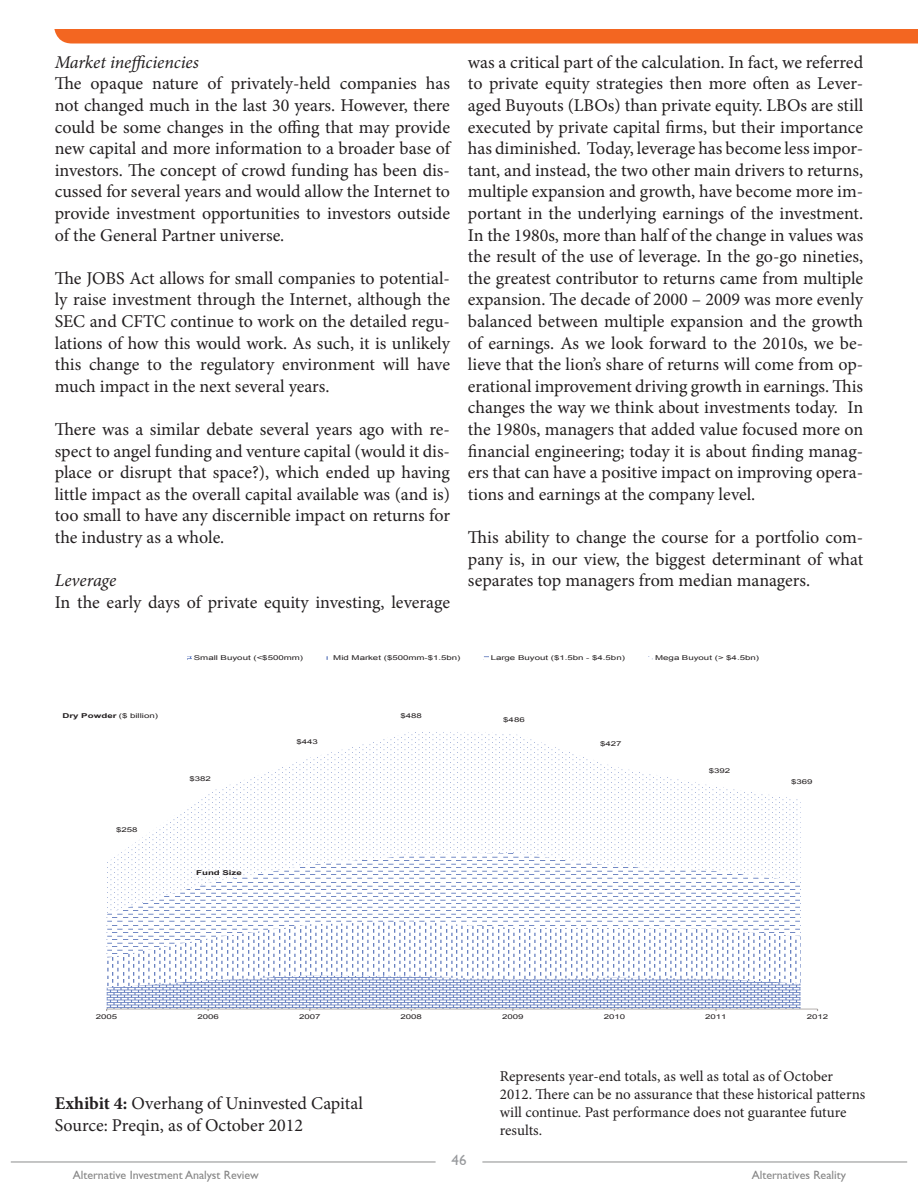
<style>
.page{position:relative;width:918px;height:1188px;background:#fff}
.page>*{position:absolute;margin:0;border:0;box-sizing:border-box;transform-origin:0 0}
.t1{font:18px/21.6px "Minion Pro";letter-spacing:-.005em;color:#231f20;text-align:justify}
.t2{font:italic 18px "Minion Pro";letter-spacing:-.005em;color:#231f20}
.t3{font:15px/18px "Minion Pro";color:#231f20}
.t4{font:15px "Gill Sans";color:#989a9d}
.t5{font:12px "Gill Sans";color:#858585}
.t6{font:6.6px "Arial";letter-spacing:-.005em;color:#231f20;scale:1.46 1}
.t7{font:700 6.6px "Arial";letter-spacing:.005em;color:#231f20;scale:1.46 1}
.s1{font-weight:700}
</style>
<div class="page">
<hr style="left:11px;top:1161px;width:425px;height:2px;background:#b2b3b3">
<hr style="left:482px;top:1161px;width:425px;height:2px;background:#b2b3b3">
<svg style="left:54px;top:29px;width:864px;height:15px;background:#f36c29"></svg>
<svg style="left:107px;top:958px;width:694px;height:17px"></svg>
<svg style="left:107px;top:914px;width:694px;height:44px"></svg>
<svg style="left:107px;top:732px;width:694px;height:182px"></svg>
<hr style="left:107px;top:1009px;width:711px;height:1px;background:#a29d9b">
<svg style="left:106px;top:975px;width:695px;height:36px"></svg>
<svg style="left:187px;top:656px;width:5px;height:4px"></svg>
<p class="t2" style="left:55px;top:50px;width:146px">Market inefficiencies</p>
<p class="t1" style="left:55px;top:73px;width:397px">The opaque nature of privately-held companies has not changed much in the last 30 years. However, there could be some changes in the offing that may provide new capital and more information to a broader base of investors. The concept of crowd funding has been dis&shy;cussed for several years and would allow the Internet to provide investment opportunities to investors outside of the General Partner universe.</p>
<p class="t1" style="left:55px;top:267px;width:397px">The JOBS Act allows for small companies to potential&shy;ly raise investment through the Internet, although the SEC and CFTC continue to work on the detailed regu&shy;lations of how this would work. As such, it is unlikely this change to the regulatory environment will have much impact in the next several years.</p>
<p class="t1" style="left:55px;top:419px;width:397px">There was a similar debate several years ago with re&shy;spect to angel funding and venture capital (would it dis&shy;place or disrupt that space?), which ended up having little impact as the overall capital available was (and is) too small to have any discernible impact on returns for the industry as a whole.</p>
<p class="t2" style="left:55px;top:568px;width:63px">Leverage</p>
<p class="t1" style="left:55px;top:591px;width:397px">In the early days of private equity investing, leverage</p>
<p class="t1" style="left:468px;top:51px;width:397px">was a critical part of the calculation. In fact, we referred to private equity strategies then more often as Lever&shy;aged Buyouts (LBOs) than private equity. LBOs are still executed by private capital firms, but their importance has diminished. Today, leverage has become less impor&shy;tant, and instead, the two other main drivers to returns, multiple expansion and growth, have become more im&shy;portant in the underlying earnings of the investment.<br>In the 1980s, more than half of the change in values was the result of the use of leverage. In the go-go nineties, the greatest contributor to returns came from multiple expansion. The decade of 2000 – 2009 was more evenly balanced between multiple expansion and the growth of earnings. As we look forward to the 2010s, we be&shy;lieve that the lion’s share of returns will come from op&shy;erational improvement driving growth in earnings. This changes the way we think about investments today. In the 1980s, managers that added value focused more on financial engineering; today it is about finding manag&shy;ers that can have a positive impact on improving opera&shy;tions and earnings at the company level.</p>
<p class="t1" style="left:468px;top:527px;width:397px">This ability to change the course for a portfolio com&shy;pany is, in our view, the biggest determinant of what separates top managers from median managers.</p>
<p class="t6" style="left:62px;top:711px;width:67px"><span class="s1">Dry Powder</span> ($ billion)</p>
<p class="t6" style="left:116px;top:826px;width:16px">$258</p>
<p class="t6" style="left:194px;top:653px;width:76px">Small Buyout (&lt;$500mm)</p>
<p class="t6" style="left:333px;top:653px;width:89px">Mid Market ($500mm-$1.5bn)</p>
<p class="t6" style="left:491px;top:653px;width:93px">Large Buyout ($1.5bn - $4.5bn)</p>
<p class="t6" style="left:655px;top:653px;width:73px">Mega Buyout (&gt; $4.5bn)</p>
<p class="t6" style="left:189px;top:774px;width:16px">$382</p>
<p class="t7" style="left:196px;top:868px;width:33px">Fund Size</p>
<p class="t6" style="left:297px;top:737px;width:16px">$443</p>
<p class="t6" style="left:401px;top:711px;width:16px">$488</p>
<p class="t6" style="left:503px;top:716px;width:16px">$486</p>
<p class="t6" style="left:600px;top:739px;width:16px">$427</p>
<p class="t6" style="left:709px;top:766px;width:16px">$392</p>
<p class="t6" style="left:791px;top:777px;width:16px">$369</p>
<p class="t6" style="left:96px;top:1012px;width:16px">2005</p>
<p class="t6" style="left:197px;top:1012px;width:16px">2006</p>
<p class="t6" style="left:299px;top:1012px;width:16px">2007</p>
<p class="t6" style="left:401px;top:1012px;width:16px">2008</p>
<p class="t6" style="left:502px;top:1012px;width:16px">2009</p>
<p class="t6" style="left:604px;top:1012px;width:16px">2010</p>
<p class="t6" style="left:705px;top:1012px;width:16px">2011</p>
<p class="t6" style="left:807px;top:1012px;width:16px">2012</p>
<p class="t1" style="left:55px;top:1093px;width:310px"><span class="s1">Exhibit 4:</span> Overhang of Uninvested Capital<br>Source: Preqin, as of October 2012</p>
<p class="t4" style="left:452px;top:1152px;width:16px">46</p>
<p class="t3" style="left:500px;top:1067px;width:367px">Represents year-end totals, as well as total as of October 2012. There can be no assurance that these historical patterns will continue. Past performance does not guarantee future results.</p>
<p class="t5" style="left:73px;top:1168px;width:188px">Alternative Investment Analyst Review</p>
<p class="t5" style="left:752px;top:1168px;width:96px">Alternatives Reality</p>
</div>
